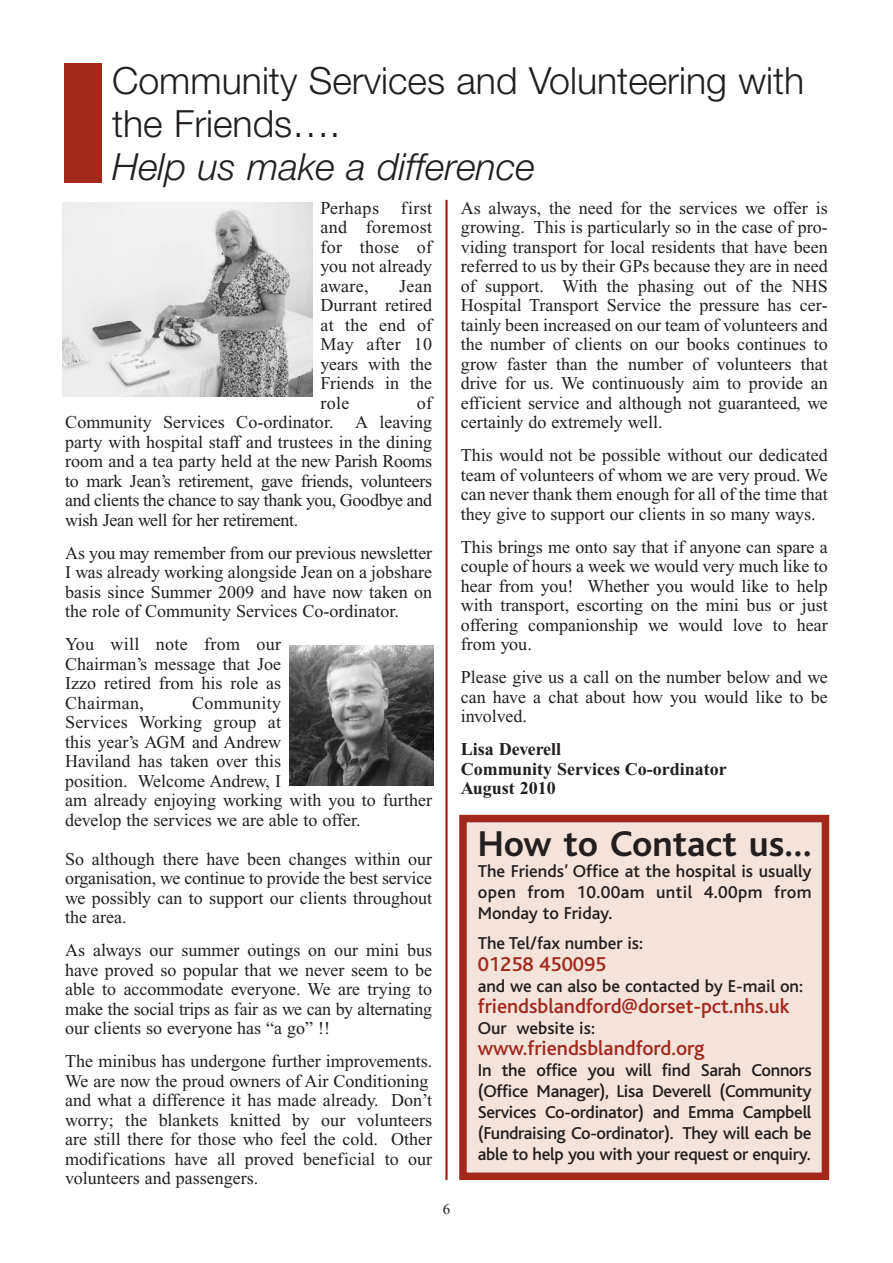
<style>
.page{position:relative;width:893px;height:1263px;background:#fff}
.page>*{position:absolute;margin:0;border:0;box-sizing:border-box;transform-origin:0 0}
.t1{font:300 37.5px/42.8px "Helvetica Neue";color:#231f20}
.t2{font:italic 300 37.5px "Helvetica Neue";color:#231f20}
.t3{font:700 37.5px "Bliss";color:#231f20}
.t4{font:500 21px "Bliss";color:#a1281b}
.t5{font:18px/19.5px "Times New Roman";color:#231f20;text-align:justify}
.t6{font:500 18px/21px "Bliss";color:#231f20;text-align:justify}
.t7{font:700 18px/19.5px "Times New Roman";color:#231f20}
.t8{font:15px "Times New Roman";color:#231f20}
</style>
<div class="page">
<div style="left:64px;top:64px;width:37px;height:119px;background:#a1281b"></div>
<hr style="left:445px;top:200px;width:3px;height:980px;background:#a1281b">
<div style="left:467px;top:822px;width:355px;height:350px;background:#f4e3da"></div>
<div style="left:459px;top:815px;width:370px;height:365px;border:8px solid #a1281b"></div>
<img style="left:62px;top:202px;width:250px;height:194px">
<img style="left:290px;top:645px;width:144px;height:141px">
<h1 class="t1" style="left:112px;top:59px;width:694px">Community Services and Volunteering with the Friends….</h1>
<h1 class="t2" style="left:112px;top:144px;width:424px">Help us make a difference</h1>
<p class="t5" style="left:461px;top:198px;width:368px">As always, the need for the services we offer is growing. This is particularly so in the case of pro&shy;viding transport for local residents that have been referred to us by their GPs because they are in need of support. With the phasing out of the NHS Hospital Transport Service the pressure has cer&shy;tainly been increased on our team of volunteers and the number of clients on our books continues to grow faster than the number of volunteers that drive for us. We continuously aim to provide an efficient service and although not guaranteed, we certainly do extremely well.</p>
<p class="t5" style="left:461px;top:446px;width:368px">This would not be possible without our dedicated team of volunteers of whom we are very proud. We can never thank them enough for all of the time that they give to support our clients in so many ways.</p>
<p class="t5" style="left:461px;top:537px;width:368px">This brings me onto say that if anyone can spare a couple of hours a week we would very much like to hear from you! Whether you would like to help with transport, escorting on the mini bus or just offering companionship we would love to hear from you.</p>
<p class="t5" style="left:461px;top:668px;width:368px">Please give us a call on the number below and we can have a chat about how you would like to be involved.</p>
<p class="t7" style="left:461px;top:740px;width:267px">Lisa Deverell<br>Community Services Co-ordinator<br>August 2010</p>
<p class="t5" style="left:321px;top:198px;width:113px">Perhaps first and foremost for those of you not already aware,</p>
<p class="t5" style="left:321px;top:276px;width:113px;text-indent:79px">Jean Durrant retired at the end of May after 10 years with the Friends in the role</p>
<p class="t5" style="left:65px;top:393px;width:368px;text-indent:352px">of Community Services Co-ordinator. A leaving party with hospital staff and trustees in the dining room and a tea party held at the new Parish Rooms to mark Jean’s retirement, gave friends, volunteers and clients the chance to say thank you, Goodbye and wish Jean well for her retirement.</p>
<p class="t5" style="left:65px;top:543px;width:368px">As you may remember from our previous newsletter I was already working alongside Jean on a jobshare basis since Summer 2009 and have now taken on the role of Community Services Co-ordinator.</p>
<p class="t5" style="left:65px;top:635px;width:217px">You will note from our Chairman’s message that Joe Izzo retired from his role as Chairman,</p>
<p class="t5" style="left:65px;top:693px;width:368px;text-align:left;text-indent:127px">Community<br>Services Working group at<br>this year’s AGM and Andrew<br>Haviland has taken over this<br>position. Welcome Andrew, I<br>am already enjoying working with you to further develop the services we are able to offer.</p>
<p class="t5" style="left:65px;top:849px;width:368px">So although there have been changes within our organisation, we continue to provide the best service we possibly can to support our clients throughout the area.</p>
<p class="t5" style="left:65px;top:941px;width:368px">As always our summer outings on our mini bus have proved so popular that we never seem to be able to accommodate everyone. We are trying to make the social trips as fair as we can by alternating our clients so everyone has “a go” !!</p>
<p class="t5" style="left:65px;top:1052px;width:368px;text-align:left">The minibus has undergone further improvements.<br>We are now the proud owners of Air Conditioning and what a difference it has made already. Don’t worry; the blankets knitted by our volunteers are still there for those who feel the cold. Other modifications have all proved beneficial to our volunteers and passengers.</p>
<h1 class="t3" style="left:478px;top:825px;width:335px">How to Contact us…</h1>
<p class="t6" style="left:478px;top:861px;width:335px">The Friends’ Office at the hospital is usually open from 10.00am until 4.00pm from Monday to Friday.</p>
<p class="t6" style="left:478px;top:933px;width:167px">The Tel/fax number is:</p>
<p class="t4" style="left:478px;top:953px;width:130px">01258 450095</p>
<p class="t6" style="left:478px;top:975px;width:327px">and we can also be contacted by E-mail on:</p>
<p class="t4" style="left:478px;top:995px;width:313px">friendsblandford@dorset-pct.nhs.uk</p>
<p class="t6" style="left:478px;top:1017px;width:119px">Our website is:</p>
<p class="t4" style="left:478px;top:1037px;width:228px">www.friendsblandford.org</p>
<p class="t6" style="left:478px;top:1059px;width:335px">In the office you will find Sarah Connors (Office Manager), Lisa Deverell (Community Services Co-ordinator) and Emma Campbell (Fundraising Co-ordinator). They will each be able to help you with your request or enquiry.</p>
<p class="t8" style="left:443px;top:1200px;width:9px">6</p>
</div>
